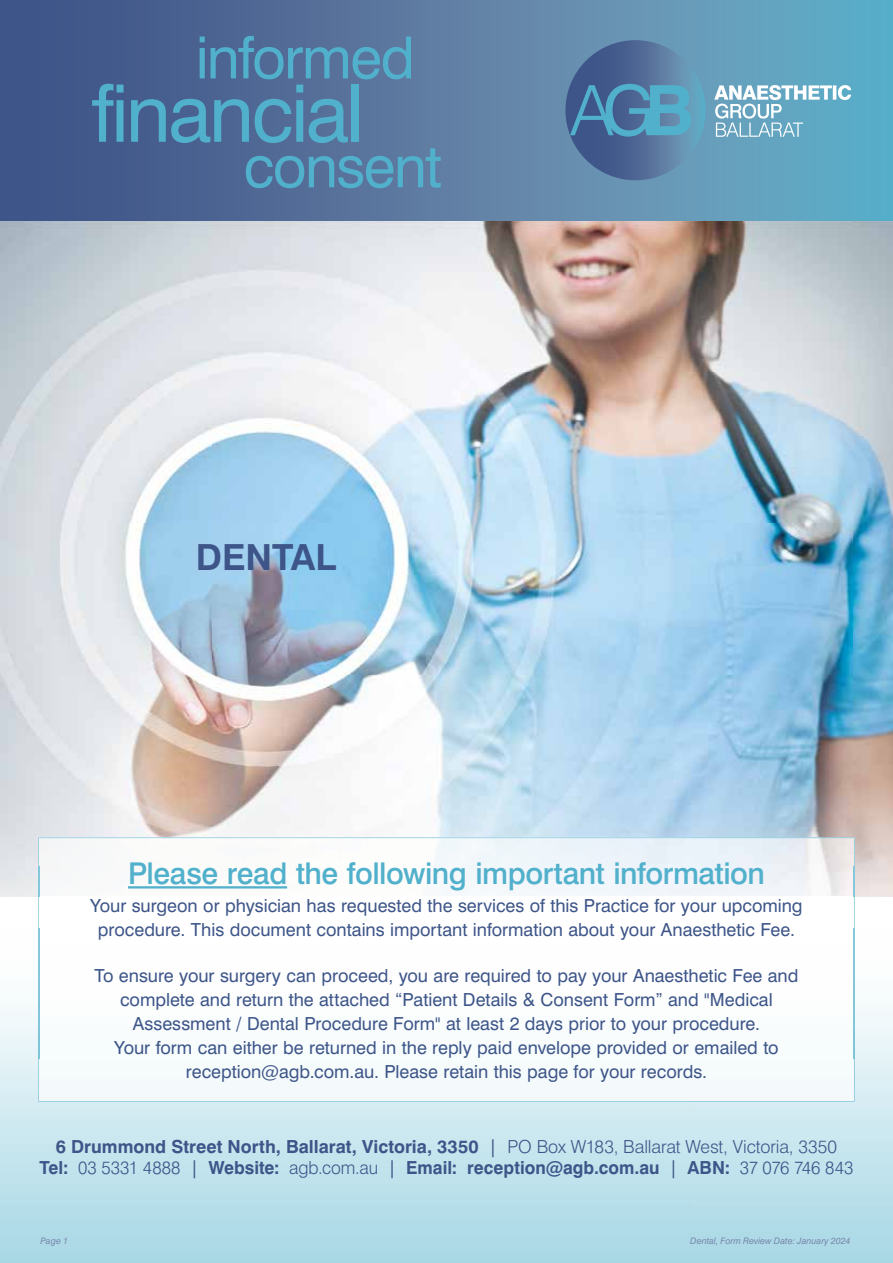
<style>
.page{position:relative;width:893px;height:1263px;background:#fff}
.page>*{position:absolute;margin:0;border:0;box-sizing:border-box;transform-origin:0 0}
.t1{font:79.5px "Swiss 721 BT";letter-spacing:-.035em;color:#51b0cb}
.t2{font:58.2px "Swiss 721 BT";letter-spacing:-.03em;color:#51b0cb}
.t3{font:700 36px "Swiss 721 BT";color:#3d5588}
.t4{font:500 30px "Swiss 721 BT";letter-spacing:-.015em;color:#51b0cb}
.t5{font:18px/24px "Swiss 721 BT";color:#3d5588;text-align:center}
.t6{font:700 18px/21px "Swiss 721 BT";color:#3d5588;text-align:center}
.t7{font:italic 9px "Swiss 721 BT";letter-spacing:.005em;color:#7788ac}
.s1{font-weight:400}
.s2{font-weight:300}
</style>
<div class="page">
<img style="left:0;top:221px;width:852px;height:606px">
<img style="left:852px;top:221px;width:41px;height:656px">
<img style="left:0;top:827px;width:692px;height:51px">
<img style="left:692px;top:827px;width:161px;height:10px">
<svg style="left:0;top:0;width:893px;height:221px"></svg>
<svg style="left:565px;top:40px;width:141px;height:140px"></svg>
<svg style="left:714px;top:85px;width:137px;height:52px"></svg>
<svg style="left:570px;top:84px;width:121px;height:53px"></svg>
<img style="left:853px;top:928px;width:1px;height:130px">
<img style="left:39px;top:867px;width:815px;height:30px">
<div style="left:38px;top:1058px;width:817px;height:44px;background:#f4fafc"></div>
<img style="left:38px;top:928px;width:1px;height:131px">
<img style="left:854px;top:928px;width:1px;height:131px">
<img style="left:38px;top:837px;width:817px;height:30px">
<img style="left:38px;top:867px;width:1px;height:30px">
<img style="left:854px;top:867px;width:1px;height:30px">
<hr style="left:128px;top:886px;width:159px;height:2px;background:#51b0cb">
<h2 class="t2" style="left:196px;top:22px;width:221px">informed</h2>
<h1 class="t1" style="left:92px;top:65px;width:274px">financial</h1>
<h2 class="t2" style="left:243px;top:131px;width:200px">consent</h2>
<h3 class="t3" style="left:196px;top:535px;width:142px">DENTAL</h3>
<h3 class="t4" style="left:128px;top:855px;width:638px">Please read the following important information</h3>
<p class="t5" style="left:90px;top:894px;width:714px">Your surgeon or physician has requested the services of this Practice for your upcoming procedure. This document contains important information about your Anaesthetic Fee.</p>
<p class="t5" style="left:94px;top:963px;width:706px">To ensure your surgery can proceed, you are required to pay your Anaesthetic Fee and complete and return the attached “Patient Details &amp; Consent Form” and "Medical Assessment / Dental Procedure Form" at least 2 days prior to your procedure.<br>Your form can either be returned in the reply paid envelope provided or emailed to reception@agb.com.au. Please retain this page for your records.</p>
<p class="t6" style="left:40px;top:1136px;width:815px">6 Drummond Street North, Ballarat, Victoria, 3350 <span class="s1">|</span> <span class="s2">PO Box W183, Ballarat West, Victoria, 3350<br></span>Tel: <span class="s2">03 5331 4888</span> <span class="s1">|</span> Website: <span class="s2">agb.com.au</span> <span class="s1">|</span> Email: reception@agb.com.au <span class="s1">|</span> ABN: <span class="s2">37 076 746 843</span></p>
<p class="t7" style="left:40px;top:1235px;width:29px">Page 1</p>
<p class="t7" style="left:690px;top:1235px;width:162px">Dental, Form Review Date: January 2024</p>
</div>
